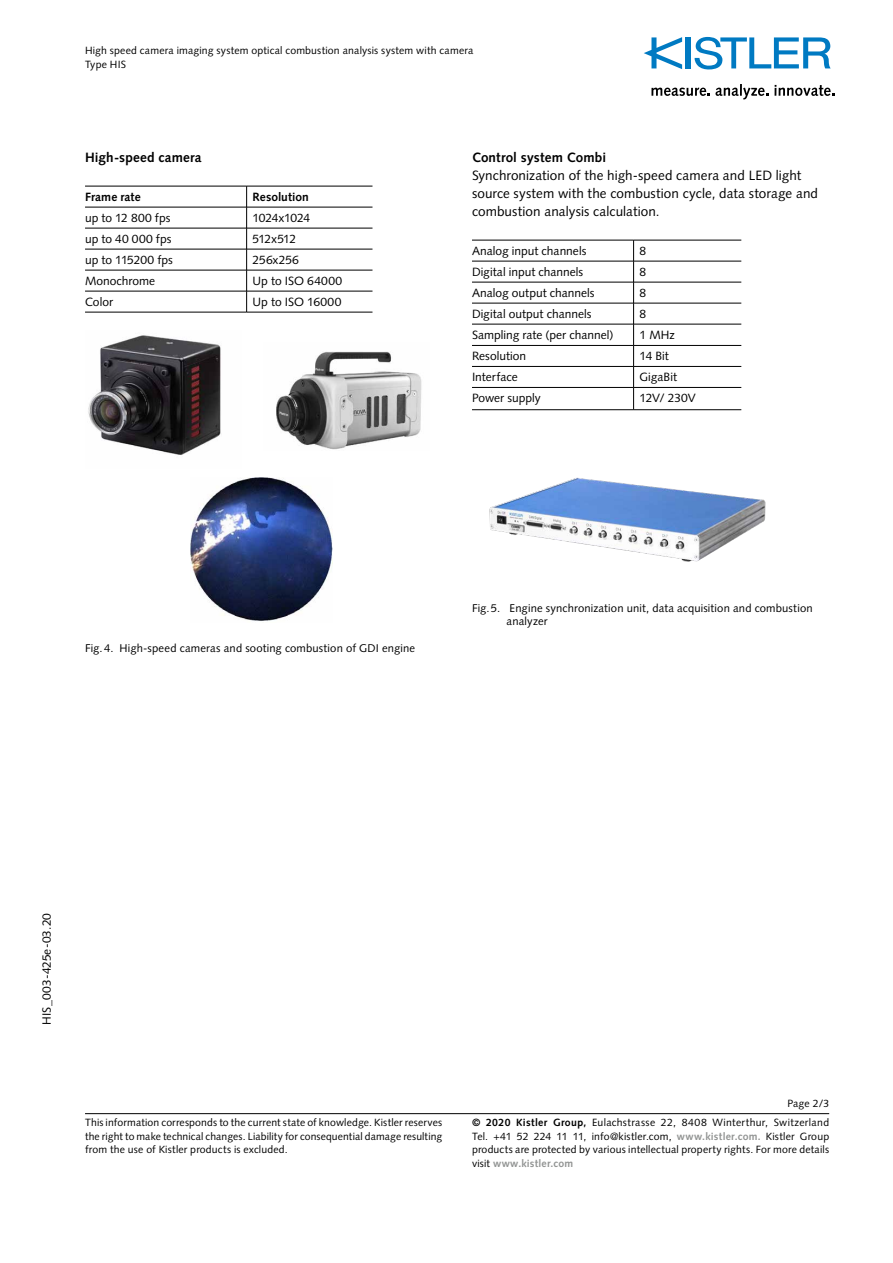
<style>
.page{position:relative;width:893px;height:1263px;background:#fff}
.page>*{position:absolute;margin:0;border:0;box-sizing:border-box;transform-origin:0 0}
.t1{font:13.5px/18px "Syntax LT Std";letter-spacing:.005em;color:#000}
.t2{font:700 13.5px "Syntax LT Std";letter-spacing:.01em;color:#000}
.t3{font:12px "Syntax LT Std";color:#000}
.t4{font:700 12px "Syntax LT Std";letter-spacing:.005em;color:#000}
.t5{font:12px "Syntax LT Std";letter-spacing:-.02em;color:#000}
.t6{font:12px "Syntax LT Std";letter-spacing:-.05em;color:#000}
.t7{font:11.25px/13.5px "Syntax LT Std";letter-spacing:.015em;color:#000}
.t8{font:10.5px/13.5px "Syntax LT Std";letter-spacing:.015em;color:#000;text-align:justify}
.s1{font-weight:700}
.s2{font-weight:700;color:#929493}
</style>
<div class="page">
<hr style="left:85px;top:1113px;width:744px;height:1px;background:#000">
<div style="left:686px;top:37px;width:5px;height:31px;background:#007ac2"></div>
<svg style="left:695px;top:37px;width:136px;height:32px"></svg>
<svg style="left:644px;top:37px;width:38px;height:32px"></svg>
<svg style="left:651px;top:84px;width:117px;height:15px"></svg>
<svg style="left:774px;top:85px;width:60px;height:11px"></svg>
<hr style="left:85px;top:186px;width:162px;height:1px;background:#000">
<hr style="left:247px;top:186px;width:125px;height:1px;background:#000">
<hr style="left:85px;top:207px;width:162px;height:1px;background:#000">
<hr style="left:247px;top:207px;width:125px;height:1px;background:#000">
<hr style="left:85px;top:228px;width:162px;height:1px;background:#000">
<hr style="left:247px;top:228px;width:125px;height:1px;background:#000">
<hr style="left:85px;top:249px;width:162px;height:1px;background:#000">
<hr style="left:247px;top:249px;width:125px;height:1px;background:#000">
<hr style="left:85px;top:270px;width:162px;height:1px;background:#000">
<hr style="left:247px;top:270px;width:125px;height:1px;background:#000">
<hr style="left:85px;top:291px;width:162px;height:1px;background:#000">
<hr style="left:247px;top:291px;width:125px;height:1px;background:#000">
<svg style="left:246px;top:186px;width:1px;height:126px"></svg>
<hr style="left:85px;top:312px;width:162px;height:1px;background:#000">
<hr style="left:247px;top:312px;width:125px;height:1px;background:#000">
<img style="left:88px;top:335px;width:133px;height:120px">
<img style="left:276px;top:351px;width:146px;height:99px">
<img style="left:190px;top:478px;width:143px;height:143px">
<hr style="left:472px;top:240px;width:162px;height:1px;background:#000">
<hr style="left:634px;top:240px;width:107px;height:1px;background:#000">
<hr style="left:472px;top:261px;width:162px;height:1px;background:#000">
<hr style="left:634px;top:261px;width:107px;height:1px;background:#000">
<hr style="left:472px;top:282px;width:162px;height:1px;background:#000">
<hr style="left:634px;top:282px;width:107px;height:1px;background:#000">
<hr style="left:472px;top:303px;width:162px;height:1px;background:#000">
<hr style="left:634px;top:303px;width:107px;height:1px;background:#000">
<hr style="left:472px;top:324px;width:162px;height:1px;background:#000">
<hr style="left:634px;top:324px;width:107px;height:1px;background:#000">
<hr style="left:472px;top:345px;width:162px;height:1px;background:#000">
<hr style="left:634px;top:345px;width:107px;height:1px;background:#000">
<hr style="left:472px;top:366px;width:162px;height:1px;background:#000">
<hr style="left:634px;top:366px;width:107px;height:1px;background:#000">
<hr style="left:472px;top:387px;width:162px;height:1px;background:#000">
<hr style="left:634px;top:387px;width:107px;height:1px;background:#000">
<svg style="left:633px;top:240px;width:1px;height:169px"></svg>
<hr style="left:472px;top:409px;width:162px;height:1px;background:#000">
<hr style="left:634px;top:409px;width:107px;height:1px;background:#000">
<img style="left:489px;top:477px;width:277px;height:85px">
<p class="t8" style="left:85px;top:44px;width:390px">High speed camera imaging system optical combustion analysis system with camera<br>Type HIS</p>
<p class="t2" style="left:85px;top:150px;width:118px">High-speed camera</p>
<p class="t4" style="left:85px;top:190px;width:57px">Frame rate</p>
<p class="t4" style="left:253px;top:190px;width:58px">Resolution</p>
<p class="t3" style="left:85px;top:211px;width:87px">up to 12 800 fps</p>
<p class="t5" style="left:253px;top:211px;width:59px">1024x1024</p>
<p class="t3" style="left:85px;top:232px;width:88px">up to 40 000 fps</p>
<p class="t6" style="left:253px;top:232px;width:45px">512x512</p>
<p class="t3" style="left:85px;top:253px;width:89px">up to 115200 fps</p>
<p class="t3" style="left:253px;top:253px;width:48px">256x256</p>
<p class="t3" style="left:85px;top:274px;width:72px">Monochrome</p>
<p class="t3" style="left:253px;top:274px;width:91px">Up to ISO 64000</p>
<p class="t3" style="left:85px;top:295px;width:30px">Color</p>
<p class="t3" style="left:253px;top:295px;width:90px">Up to ISO 16000</p>
<p class="t2" style="left:472px;top:150px;width:136px">Control system Combi</p>
<p class="t1" style="left:472px;top:166px;width:348px">Synchronization of the high-speed camera and LED light source system with the combustion cycle, data storage and combustion analysis calculation.</p>
<p class="t3" style="left:472px;top:244px;width:116px">Analog input channels</p>
<p class="t3" style="left:640px;top:244px;width:8px">8</p>
<p class="t3" style="left:472px;top:265px;width:113px">Digital input channels</p>
<p class="t3" style="left:640px;top:265px;width:8px">8</p>
<p class="t3" style="left:472px;top:286px;width:124px">Analog output channels</p>
<p class="t3" style="left:640px;top:286px;width:8px">8</p>
<p class="t3" style="left:472px;top:307px;width:121px">Digital output channels</p>
<p class="t3" style="left:640px;top:307px;width:8px">8</p>
<p class="t3" style="left:472px;top:328px;width:143px">Sampling rate (per channel)</p>
<p class="t3" style="left:640px;top:328px;width:37px">1 MHz</p>
<p class="t3" style="left:472px;top:349px;width:56px">Resolution</p>
<p class="t3" style="left:640px;top:349px;width:31px">14 Bit</p>
<p class="t3" style="left:472px;top:370px;width:47px">Interface</p>
<p class="t3" style="left:640px;top:370px;width:39px">GigaBit</p>
<p class="t3" style="left:472px;top:391px;width:70px">Power supply</p>
<p class="t3" style="left:640px;top:391px;width:58px">12V/ 230V</p>
<p class="t7" style="left:85px;top:642px;width:332px">Fig.4. High-speed cameras and sooting combustion of GDI engine</p>
<p class="t7" style="left:506px;top:601px;width:308px;text-indent:-35px">Fig.5. Engine synchronization unit, data acquisition and combustion analyzer</p>
<p class="t3" style="left:39px;top:1025px;width:113px;rotate:-90deg">HIS_003-425e-03.20</p>
<p class="t8" style="left:85px;top:1116px;width:359px">This information corresponds to the current state of knowledge. Kistler reserves the right to make technical changes. Liability for consequential damage resulting from the use of Kistler products is excluded.</p>
<p class="t8" style="left:787px;top:1097px;width:43px">Page 2/3</p>
<p class="t8" style="left:472px;top:1116px;width:359px"><span class="s1">© 2020 Kistler Group,</span> Eulachstrasse 22, 8408 Winterthur, Switzerland Tel. +41 52 224 11 11, info@kistler.com, <span class="s2">www.kistler.com.</span> Kistler Group products are protected by various intellectual property rights. For more details visit <span class="s2">www.kistler.com</span></p>
</div>
